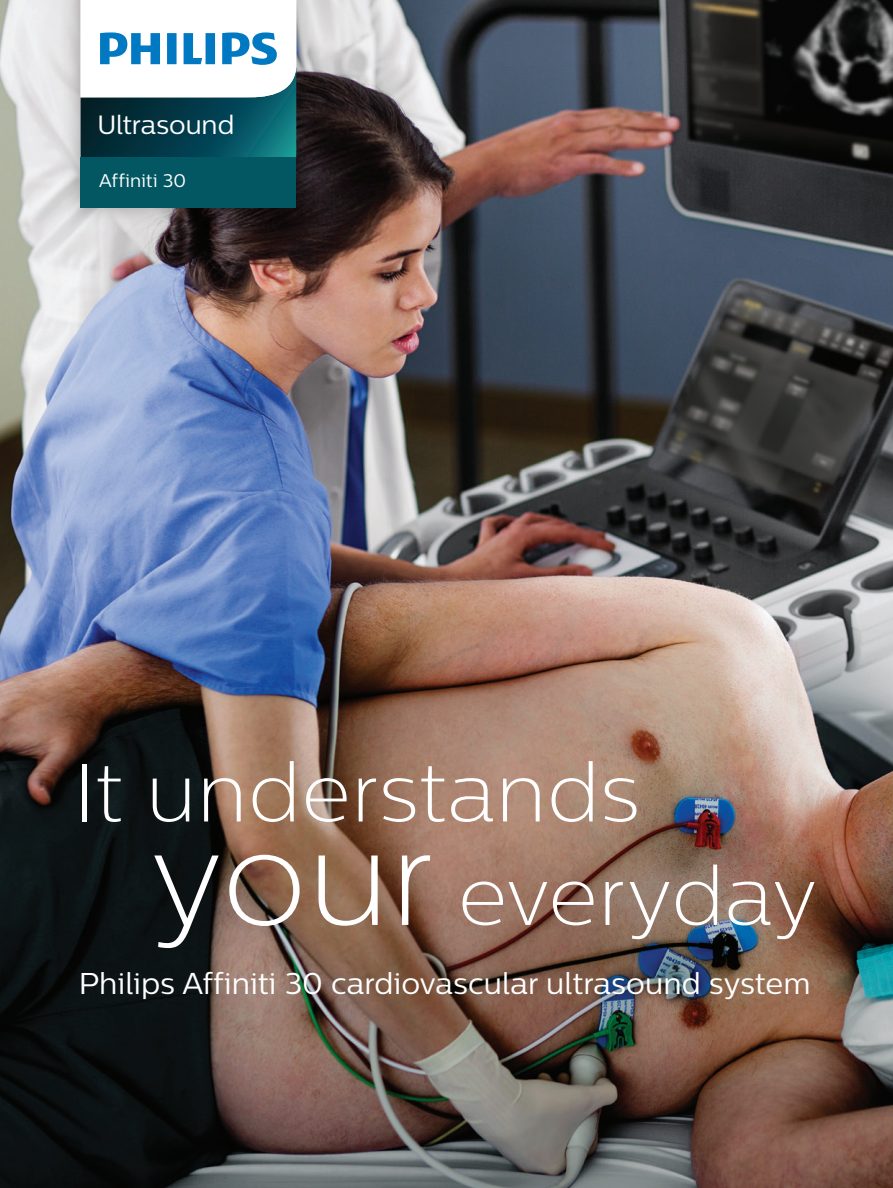
<style>
.page{position:relative;width:893px;height:1188px;background:#fff}
.page>*{position:absolute;margin:0;border:0;box-sizing:border-box;transform-origin:0 0}
.t1{font:82.5px/103.5px "Centrale Sans X Light";letter-spacing:.01em;color:#fff}
.t2{font:30px "Centrale Sans";letter-spacing:.005em;color:#fff}
.t3{font:26.4px "Centrale Sans";letter-spacing:-.005em;color:#fff}
.t4{font:18.3px "Centrale Sans";letter-spacing:.005em;color:#fff}
.s1{font-size:133.5px}
</style>
<div class="page">
<img style="left:0;top:0;width:893px;height:1188px">
<img style="left:55px;top:0;width:268px;height:131px">
<svg style="left:81px;top:0;width:215px;height:131px"></svg>
<img style="left:55px;top:131px;width:268px;height:103px">
<div style="left:81px;top:157px;width:215px;height:51px;background:#035762"></div>
<p class="t3" style="left:98px;top:110px;width:138px">Ultrasound</p>
<p class="t4" style="left:99px;top:170px;width:88px">Affiniti 30</p>
<h1 class="t1" style="left:149px;top:740px;width:671px;text-indent:-75px">It understands <span class="s1">your</span> everyday</h1>
<p class="t2" style="left:79px;top:966px;width:733px">Philips Affiniti 30 cardiovascular ultrasound system</p>
</div>
